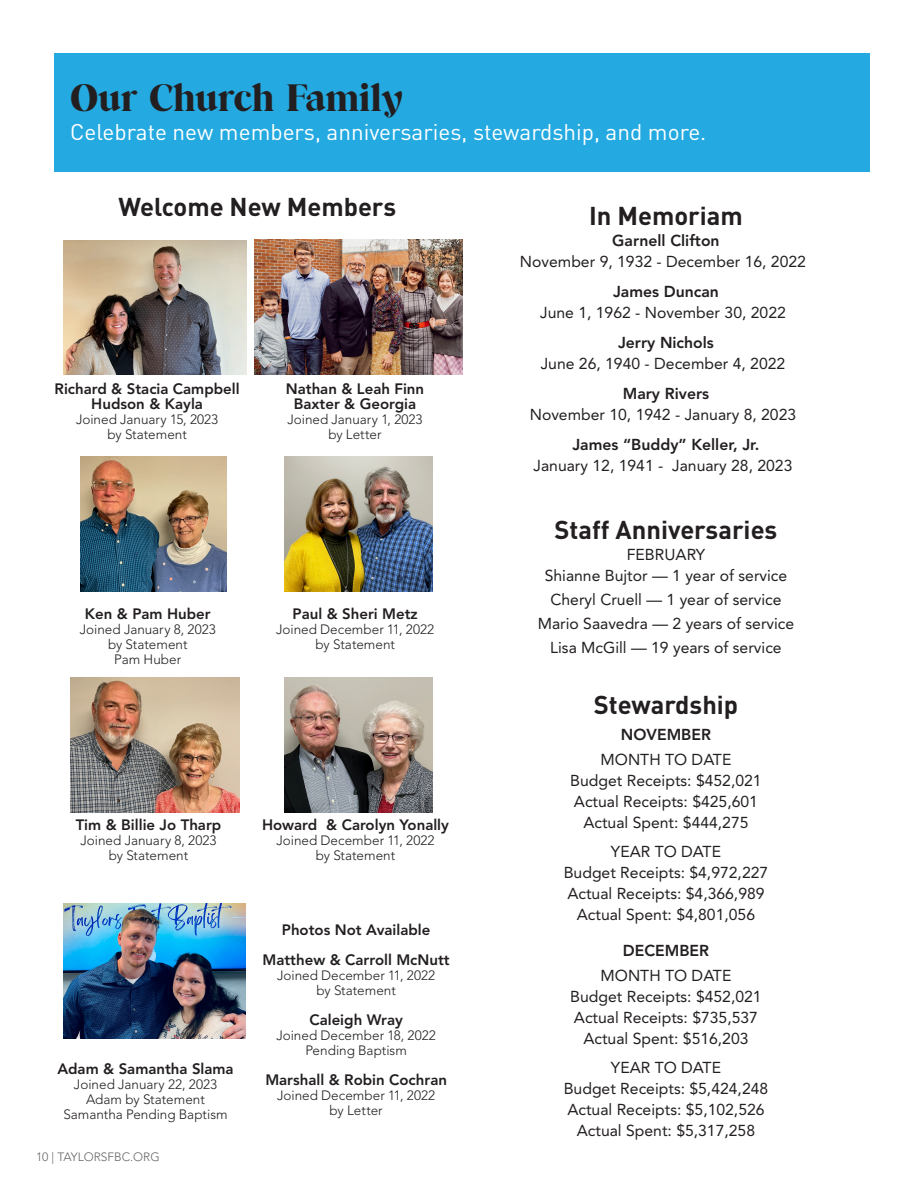
<style>
.page{position:relative;width:918px;height:1188px;background:#fff}
.page>*{position:absolute;margin:0;border:0;box-sizing:border-box;transform-origin:0 0}
.Rylan_Headline{font:37.5px "Rylan";letter-spacing:-.01em;color:#231f20}
.Subhead{font:700 25.5px "DIN";color:#231f20}
.first_subheading{font:22.5px "DIN";color:#fff}
.body{font:15.75px/21px "Avenir LT Std";color:#231f20;text-align:center}
.memorial_name{font:800 15.75px "Avenir LT Std";color:#231f20}
.body-2{font:800 15.75px "Avenir LT Std";color:#231f20}
.new_member_name{font:800 15px/15px "Avenir LT Std";color:#231f20;text-align:center}
.new_members{font:300 13.5px/15px "Avenir LT Std";color:#231f20;text-align:center}
.t1{font:300 12px "Avenir LT Std";color:#231f20}
</style>
<div class="page">
<div style="left:54px;top:53px;width:815px;height:119px;background:#24aae1"></div>
<img style="left:64px;top:904px;width:182px;height:135px">
<img style="left:285px;top:456px;width:147px;height:135px">
<img style="left:285px;top:678px;width:147px;height:135px">
<img style="left:70px;top:678px;width:169px;height:135px">
<img style="left:63px;top:241px;width:183px;height:133px">
<img style="left:80px;top:456px;width:146px;height:135px">
<img style="left:255px;top:239px;width:207px;height:135px">
<p class="Rylan_Headline" style="left:70px;top:72px;width:334px">Our Church Family</p>
<p class="first_subheading" style="left:70px;top:118px;width:638px">Celebrate new members, anniversaries, stewardship, and more.</p>
<p class="Subhead" style="left:118px;top:190px;width:279px">Welcome New Members</p>
<p class="new_member_name" style="left:55px;top:381px;width:187px">Richard &amp; Stacia Campbell<br>Hudson &amp; Kayla</p>
<p class="new_members" style="left:76px;top:412px;width:144px">Joined January 15, 2023</p>
<p class="new_members" style="left:107px;top:427px;width:81px">by Statement</p>
<p class="new_member_name" style="left:286px;top:381px;width:140px">Nathan &amp; Leah Finn<br>Baxter &amp; Georgia</p>
<p class="new_members" style="left:287px;top:412px;width:137px">Joined January 1, 2023</p>
<p class="new_members" style="left:328px;top:427px;width:55px">by Letter</p>
<p class="new_member_name" style="left:85px;top:606px;width:127px">Ken &amp; Pam Huber</p>
<p class="new_members" style="left:80px;top:622px;width:137px">Joined January 8, 2023</p>
<p class="new_members" style="left:108px;top:637px;width:81px">by Statement</p>
<p class="new_members" style="left:114px;top:652px;width:68px">Pam Huber</p>
<p class="new_member_name" style="left:293px;top:606px;width:127px">Paul &amp; Sheri Metz</p>
<p class="new_members" style="left:276px;top:622px;width:160px">Joined December 11, 2022</p>
<p class="new_members" style="left:315px;top:637px;width:81px">by Statement</p>
<p class="new_member_name" style="left:76px;top:817px;width:147px">Tim &amp; Billie Jo Tharp</p>
<p class="new_members" style="left:81px;top:833px;width:137px">Joined January 8, 2023</p>
<p class="new_members" style="left:109px;top:848px;width:81px">by Statement</p>
<p class="new_member_name" style="left:57px;top:1062px;width:178px">Adam &amp; Samantha Slama</p>
<p class="new_members" style="left:74px;top:1077px;width:145px">Joined January 22, 2023</p>
<p class="new_members" style="left:86px;top:1092px;width:120px">Adam by Statement</p>
<p class="new_members" style="left:63px;top:1107px;width:166px">Samantha Pending Baptism</p>
<p class="t1" style="left:36px;top:1150px;width:125px">10 | TAYLORSFBC.ORG</p>
<p class="new_member_name" style="left:262px;top:817px;width:188px">Howard &amp; Carolyn Yonally</p>
<p class="new_members" style="left:276px;top:833px;width:160px">Joined December 11, 2022</p>
<p class="new_members" style="left:316px;top:848px;width:81px">by Statement</p>
<p class="new_member_name" style="left:282px;top:922px;width:150px">Photos Not Available</p>
<p class="new_member_name" style="left:263px;top:952px;width:189px">Matthew &amp; Carroll McNutt</p>
<p class="new_members" style="left:277px;top:968px;width:160px">Joined December 11, 2022 by Statement</p>
<p class="new_member_name" style="left:309px;top:1012px;width:95px">Caleigh Wray</p>
<p class="new_members" style="left:276px;top:1028px;width:161px">Joined December 18, 2022</p>
<p class="new_members" style="left:305px;top:1043px;width:103px">Pending Baptism</p>
<p class="new_member_name" style="left:265px;top:1072px;width:183px">Marshall &amp; Robin Cochran</p>
<p class="new_members" style="left:277px;top:1088px;width:160px">Joined December 11, 2022</p>
<p class="new_members" style="left:330px;top:1103px;width:55px">by Letter</p>
<p class="Subhead" style="left:589px;top:199px;width:155px">In Memoriam</p>
<p class="memorial_name" style="left:612px;top:231px;width:109px">Garnell Clifton</p>
<p class="body" style="left:520px;top:251px;width:288px">November 9, 1932 - December 16, 2022</p>
<p class="memorial_name" style="left:613px;top:282px;width:107px">James Duncan</p>
<p class="body" style="left:540px;top:302px;width:247px">June 1, 1962 - November 30, 2022</p>
<p class="memorial_name" style="left:618px;top:333px;width:97px">Jerry Nichols</p>
<p class="body" style="left:541px;top:353px;width:246px">June 26, 1940 - December 4, 2022</p>
<p class="memorial_name" style="left:623px;top:384px;width:88px">Mary Rivers</p>
<p class="body" style="left:530px;top:404px;width:268px">November 10, 1942 - January 8, 2023</p>
<p class="memorial_name" style="left:572px;top:435px;width:189px">James “Buddy” Keller, Jr.</p>
<p class="body" style="left:534px;top:455px;width:260px">January 12, 1941 - January 28, 2023</p>
<p class="Subhead" style="left:555px;top:513px;width:224px">Staff Anniversaries</p>
<p class="body" style="left:545px;top:544px;width:244px">FEBRUARY<br>Shianne Bujtor — 1 year of service</p>
<p class="body" style="left:550px;top:589px;width:233px">Cheryl Cruell — 1 year of service</p>
<p class="body" style="left:538px;top:613px;width:258px">Mario Saavedra — 2 years of service</p>
<p class="body" style="left:550px;top:637px;width:233px">Lisa McGill — 19 years of service</p>
<p class="Subhead" style="left:594px;top:688px;width:146px">Stewardship</p>
<p class="body-2" style="left:621px;top:725px;width:92px">NOVEMBER</p>
<p class="body" style="left:601px;top:749px;width:132px">MONTH TO DATE</p>
<p class="body" style="left:570px;top:770px;width:193px">Budget Receipts: $452,021</p>
<p class="body" style="left:574px;top:791px;width:186px">Actual Receipts: $425,601</p>
<p class="body" style="left:583px;top:812px;width:167px">Actual Spent: $444,275</p>
<p class="body" style="left:611px;top:841px;width:112px">YEAR TO DATE</p>
<p class="body" style="left:564px;top:862px;width:206px">Budget Receipts: $4,972,227</p>
<p class="body" style="left:567px;top:883px;width:199px">Actual Receipts: $4,366,989</p>
<p class="body" style="left:577px;top:904px;width:180px">Actual Spent: $4,801,056</p>
<p class="body-2" style="left:623px;top:941px;width:88px">DECEMBER</p>
<p class="body" style="left:601px;top:965px;width:132px">MONTH TO DATE</p>
<p class="body" style="left:570px;top:986px;width:193px">Budget Receipts: $452,021</p>
<p class="body" style="left:574px;top:1007px;width:186px">Actual Receipts: $735,537</p>
<p class="body" style="left:583px;top:1028px;width:167px">Actual Spent: $516,203</p>
<p class="body" style="left:611px;top:1057px;width:112px">YEAR TO DATE</p>
<p class="body" style="left:564px;top:1078px;width:206px">Budget Receipts: $5,424,248</p>
<p class="body" style="left:567px;top:1099px;width:199px">Actual Receipts: $5,102,526</p>
<p class="body" style="left:577px;top:1120px;width:180px">Actual Spent: $5,317,258</p>
</div>
